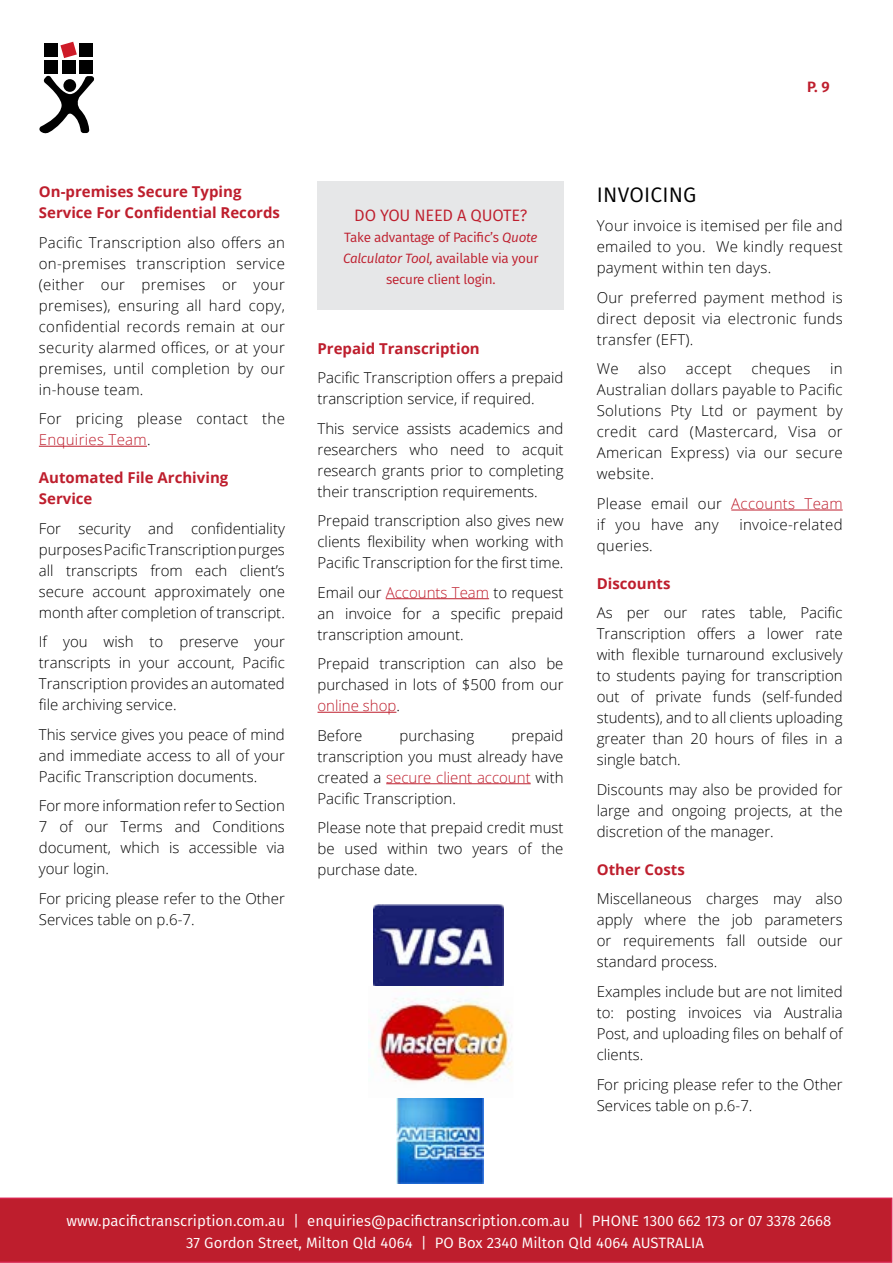
<style>
.page{position:relative;width:893px;height:1263px;background:#fff}
.page>*{position:absolute;margin:0;border:0;box-sizing:border-box;transform-origin:0 0}
.t1{font:21px "Fira Sans";letter-spacing:.01em;color:#000}
.t2{font:16.5px "Fira Sans";letter-spacing:-.01em;color:#be1e2d}
.t3{font:300 15px/21px "Open Sans";color:#000;text-align:justify}
.t4{font:15px/22.2px "Fira Sans";color:#fff;text-align:center}
.t5{font:700 15px/21px "Open Sans";color:#be1e2d}
.t6{font:300 15px/21px "Open Sans";letter-spacing:.02em;color:#000}
.t7{font:600 15px "Fira Sans";color:#be1e2d}
.t8{font:13.5px/21px "Fira Sans";letter-spacing:-.02em;color:#be1e2d;text-align:center}
.s1{color:#be1e2d}
.s2{font-style:italic}
</style>
<div class="page">
<hr style="left:39px;top:446px;width:108px;height:1px;background:#be1e2d">
<hr style="left:386px;top:598px;width:103px;height:1px;background:#be1e2d">
<hr style="left:317px;top:712px;width:79px;height:1px;background:#be1e2d">
<hr style="left:386px;top:783px;width:145px;height:1px;background:#be1e2d">
<hr style="left:731px;top:510px;width:112px;height:1px;background:#be1e2d">
<div style="left:0;top:1197px;width:892px;height:66px;background:#be1e2d"></div>
<svg style="left:39px;top:75px;width:56px;height:59px"></svg>
<div style="left:63px;top:79px;width:13px;height:13px;background:#000;border-radius:50%"></div>
<div style="left:45px;top:43px;width:13px;height:14px;background:#000"></div>
<svg style="left:60px;top:42px;width:17px;height:16px"></svg>
<div style="left:79px;top:43px;width:13px;height:14px;background:#000"></div>
<div style="left:45px;top:60px;width:13px;height:14px;background:#000"></div>
<div style="left:62px;top:60px;width:13px;height:14px;background:#000"></div>
<div style="left:79px;top:60px;width:13px;height:14px;background:#000"></div>
<img style="left:374px;top:905px;width:130px;height:81px">
<img style="left:373px;top:986px;width:139px;height:97px">
<img style="left:396px;top:1098px;width:87px;height:85px">
<div style="left:317px;top:181px;width:247px;height:128px;background:#e6e7e8"></div>
<p class="t7" style="left:807px;top:74px;width:24px">P. 9</p>
<p class="t5" style="left:39px;top:181px;width:243px">On-premises Secure Typing<br>Service For Confidential Records</p>
<p class="t3" style="left:39px;top:231px;width:248px">Pacific Transcription also offers an on-premises transcription service (either our premises or your premises), ensuring all hard copy, confidential records remain at our security alarmed offices, or at your premises, until completion by our in-house team.</p>
<p class="t6" style="left:39px;top:408px;width:248px">For pricing please contact the<br><span class="s1">Enquiries Team</span>.</p>
<p class="t5" style="left:39px;top:467px;width:191px">Automated File Archiving<br>Service</p>
<p class="t3" style="left:39px;top:517px;width:248px">For security and confidentiality purposes Pacific Transcription purges all transcripts from each client’s secure account approximately one month after completion of transcript.</p>
<p class="t3" style="left:39px;top:631px;width:248px">If you wish to preserve your transcripts in your account, Pacific Transcription provides an automated file archiving service.</p>
<p class="t3" style="left:39px;top:723px;width:248px">This service gives you peace of mind and immediate access to all of your Pacific Transcription documents.</p>
<p class="t3" style="left:39px;top:795px;width:248px">For more information refer to Section 7 of our Terms and Conditions document, which is accessible via your login.</p>
<p class="t3" style="left:39px;top:887px;width:247px">For pricing please refer to the Other<br>Services table on p.6-7.</p>
<p class="t2" style="left:354px;top:203px;width:175px">DO YOU NEED A QUOTE?</p>
<p class="t8" style="left:343px;top:227px;width:197px">Take advantage of Pacific’s <span class="s2">Quote<br>Calculator Tool,</span> available via your secure client login.</p>
<p class="t5" style="left:317px;top:337px;width:164px">Prepaid Transcription</p>
<p class="t3" style="left:317px;top:367px;width:248px">Pacific Transcription offers a prepaid transcription service, if required.</p>
<p class="t3" style="left:317px;top:417px;width:248px">This service assists academics and researchers who need to acquit research grants prior to completing their transcription requirements.</p>
<p class="t3" style="left:317px;top:510px;width:248px">Prepaid transcription also gives new clients flexibility when working with Pacific Transcription for the first time.</p>
<p class="t3" style="left:317px;top:581px;width:248px">Email our <span class="s1">Accounts Team</span> to request an invoice for a specific prepaid transcription amount.</p>
<p class="t3" style="left:317px;top:653px;width:248px">Prepaid transcription can also be purchased in lots of $500 from our <span class="s1">online shop</span>.</p>
<p class="t3" style="left:317px;top:724px;width:46px">Before</p>
<p class="t3" style="left:400px;top:724px;width:76px">purchasing</p>
<p class="t3" style="left:317px;top:724px;width:248px;text-indent:194px">prepaid transcription you must already have created a <span class="s1">secure client account</span> with Pacific Transcription.</p>
<p class="t3" style="left:317px;top:817px;width:248px">Please note that prepaid credit must be used within two years of the purchase date.</p>
<h1 class="t1" style="left:597px;top:179px;width:101px">INVOICING</h1>
<p class="t3" style="left:597px;top:215px;width:247px">Your invoice is itemised per file and emailed to you. We kindly request payment within ten days.</p>
<p class="t3" style="left:597px;top:286px;width:247px">Our preferred payment method is direct deposit via electronic funds transfer (EFT).</p>
<p class="t3" style="left:597px;top:358px;width:23px">We</p>
<p class="t3" style="left:638px;top:358px;width:30px">also</p>
<p class="t3" style="left:686px;top:358px;width:47px">accept</p>
<p class="t6" style="left:751px;top:358px;width:61px">cheques</p>
<p class="t3" style="left:597px;top:358px;width:247px;text-indent:233px">in Australian dollars payable to Pacific Solutions Pty Ltd or payment by credit card (Mastercard, Visa or American Express) via our secure website.</p>
<p class="t6" style="left:597px;top:492px;width:247px">Please email our <span class="s1">Accounts Team </span>if you have any</p>
<p class="t6" style="left:739px;top:513px;width:105px">invoice-related</p>
<p class="t6" style="left:597px;top:534px;width:58px">queries.</p>
<p class="t5" style="left:597px;top:573px;width:75px">Discounts</p>
<p class="t3" style="left:597px;top:602px;width:247px">As per our rates table, Pacific Transcription offers a lower rate with flexible turnaround exclusively to students paying for transcription out of private funds (self-funded students), and to all clients uploading greater than 20 hours of files in a single batch.</p>
<p class="t3" style="left:597px;top:778px;width:247px">Discounts may also be provided for large and ongoing projects, at the discretion of the manager.</p>
<p class="t5" style="left:597px;top:859px;width:90px">Other Costs</p>
<p class="t3" style="left:597px;top:888px;width:247px">Miscellaneous charges may also apply where the job parameters or requirements fall outside our standard process.</p>
<p class="t3" style="left:597px;top:981px;width:247px">Examples include but are not limited to: posting invoices via Australia Post, and uploading files on behalf of clients.</p>
<p class="t3" style="left:597px;top:1073px;width:247px">For pricing please refer to the Other<br>Services table on p.6-7.</p>
<p class="t4" style="left:66px;top:1209px;width:766px">www.pacifictranscription.com.au | enquiries@pacifictranscription.com.au | PHONE 1300 662 173 or 07 3378 2668<br>37 Gordon Street, Milton Qld 4064 | PO Box 2340 Milton Qld 4064 AUSTRALIA</p>
</div>
